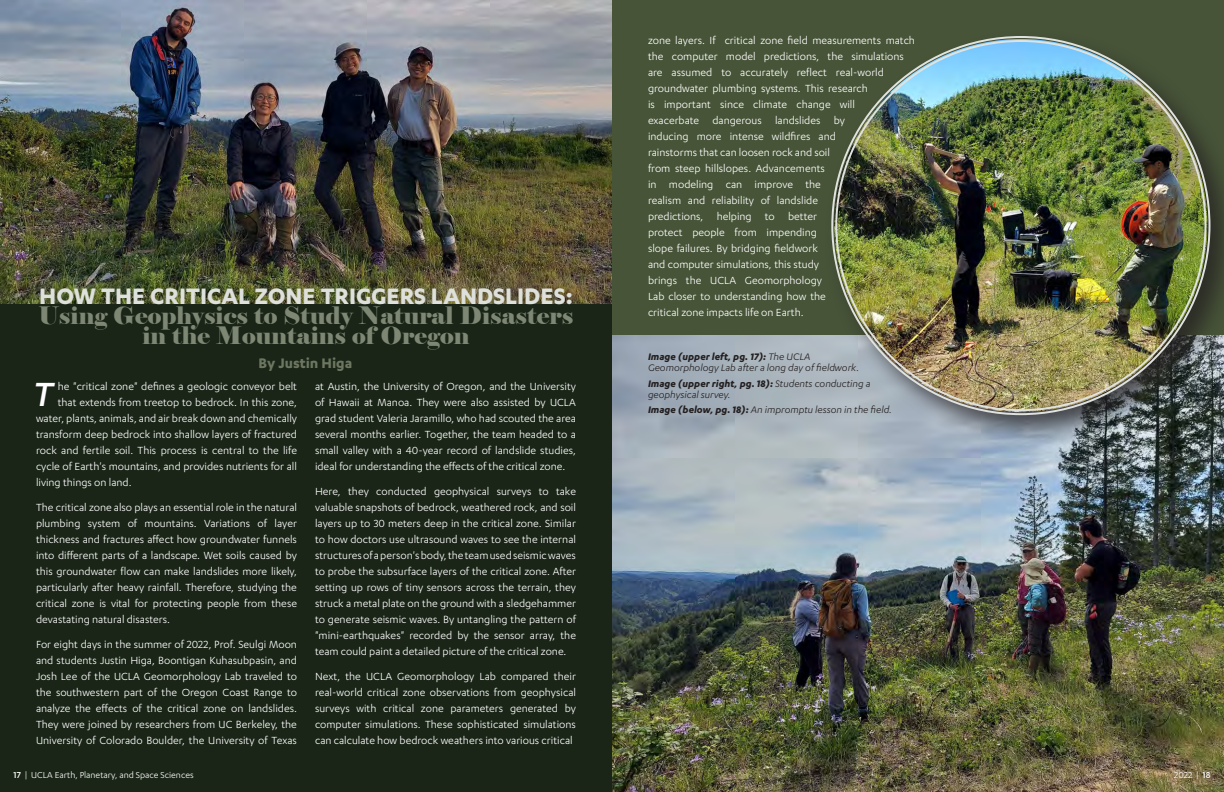
<style>
.page{position:relative;width:1224px;height:792px;background:#fff}
.page>*{position:absolute;margin:0;border:0;box-sizing:border-box;transform-origin:0 0}
.Article_Paragraph__K{font:italic 500 38.9px "Karbon";color:#fff}
.Article_Headings__Ka{font:700 26px "Karbon";color:#dee0db}
.Article_Headings__Ka-2{font:24px/20px "Elephant";color:#7e8774;text-align:center}
.Author_Name__Karbon{font:700 16px "Karbon";color:#6c7660}
.Article_Paragraph__K-2{font:12px/16px "Karbon";color:#fff;text-align:justify}
.Article_Paragraph__K-3{font:italic 11px/11px "Karbon";color:#231f20}
.t1{font:10px "Karbon";color:#fff}
.s1{font-weight:700}
.s2{font-weight:500}
</style>
<div class="page">
<div style="left:612px;top:0;width:612px;height:792px;background:#475438"></div>
<div style="left:0;top:0;width:612px;height:792px;background:#1a2517"></div>
<img style="left:0;top:0;width:612px;height:304px">
<img style="left:612px;top:335px;width:612px;height:457px">
<div style="left:824px;top:29px;width:400px;height:419px;background:#231f20;opacity:.75"></div>
<img style="left:834px;top:39px;width:374px;height:373px;border-radius:187px">
<p class="Article_Paragraph__K-2" style="left:648px;top:32px;width:269px;text-align:left">zone layers. If critical zone field measurements match the computer model predictions, the simulations are assumed to accurately reflect real-world groundwater plumbing systems. This research<br>is important since climate change will<br>exacerbate dangerous landslides by<br>inducing more intense wildfires and<br>rainstorms that can loosen rock and soil<br>from steep hillslopes. Advancements<br>in modeling can improve the<br>realism and reliability of landslide<br>predictions, helping to better<br>protect people from impending<br>slope failures. By bridging fieldwork<br>and computer simulations, this study<br>brings the UCLA Geomorphology<br>Lab closer to understanding how the<br>critical zone impacts life on Earth.</p>
<p class="Article_Headings__Ka" style="left:39px;top:281px;width:535px">HOW THE CRITICAL ZONE TRIGGERS LANDSLIDES:</p>
<p class="Article_Headings__Ka-2" style="left:38px;top:305px;width:537px">Using Geophysics to Study Natural Disasters in the Mountains of Oregon</p>
<p class="Author_Name__Karbon" style="left:259px;top:354px;width:95px">By Justin Higa</p>
<p class="Article_Paragraph__K-3" style="left:648px;top:351px;width:212px"><span class="s1">Image (upper left, pg. 17):</span> The UCLA<br>Geomorphology Lab after a long day of fieldwork.</p>
<p class="Article_Paragraph__K-3" style="left:648px;top:378px;width:224px"><span class="s1">Image (upper right, pg. 18):</span> Students conducting a geophysical survey.</p>
<p class="Article_Paragraph__K-3" style="left:648px;top:404px;width:245px"><span class="s1">Image (below, pg. 18):</span> An impromptu lesson in the field.</p>
<p class="Article_Paragraph__K-2" style="left:315px;top:378px;width:263px">at Austin, the University of Oregon, and the University of Hawaii at Manoa. They were also assisted by UCLA grad student Valeria Jaramillo, who had scouted the area several months earlier. Together, the team headed to a small valley with a 40-year record of landslide studies, ideal for understanding the effects of the critical zone.</p>
<p class="Article_Paragraph__K-2" style="left:315px;top:483px;width:263px">Here, they conducted geophysical surveys to take valuable snapshots of bedrock, weathered rock, and soil layers up to 30 meters deep in the critical zone. Similar to how doctors use ultrasound waves to see the internal structures of a person's body, the team used seismic waves to probe the subsurface layers of the critical zone. After setting up rows of tiny sensors across the terrain, they struck a metal plate on the ground with a sledgehammer to generate seismic waves. By untangling the pattern of "mini-earthquakes" recorded by the sensor array, the team could paint a detailed picture of the critical zone.</p>
<p class="Article_Paragraph__K-2" style="left:315px;top:668px;width:263px">Next, the UCLA Geomorphology Lab compared their real-world critical zone observations from geophysical surveys with critical zone parameters generated by computer simulations. These sophisticated simulations can calculate how bedrock weathers into various critical</p>
<p class="Article_Paragraph__K" style="left:34px;top:373px;width:21px">T</p>
<p class="Article_Paragraph__K-2" style="left:58px;top:378px;width:241px">he "critical zone" defines a geologic conveyor belt</p>
<p class="Article_Paragraph__K-2" style="left:58px;top:394px;width:241px">that extends from treetop to bedrock. In this zone,</p>
<p class="Article_Paragraph__K-2" style="left:36px;top:410px;width:262px">water, plants, animals, and air break down and chemically</p>
<p class="Article_Paragraph__K-2" style="left:36px;top:426px;width:262px">transform deep bedrock into shallow layers of fractured</p>
<p class="Article_Paragraph__K-2" style="left:36px;top:442px;width:263px">rock and fertile soil. This process is central to the life</p>
<p class="Article_Paragraph__K-2" style="left:36px;top:458px;width:262px">cycle of Earth's mountains, and provides nutrients for all</p>
<p class="Article_Paragraph__K-2" style="left:36px;top:474px;width:97px">living things on land.</p>
<p class="Article_Paragraph__K-2" style="left:36px;top:499px;width:263px">The critical zone also plays an essential role in the natural plumbing system of mountains. Variations of layer thickness and fractures affect how groundwater funnels into different parts of a landscape. Wet soils caused by this groundwater flow can make landslides more likely, particularly after heavy rainfall. Therefore, studying the critical zone is vital for protecting people from these devastating natural disasters.</p>
<p class="Article_Paragraph__K-2" style="left:36px;top:636px;width:263px">For eight days in the summer of 2022, Prof. Seulgi Moon and students Justin Higa, Boontigan Kuhasubpasin, and Josh Lee of the UCLA Geomorphology Lab traveled to the southwestern part of the Oregon Coast Range to analyze the effects of the critical zone on landslides.<br>They were joined by researchers from UC Berkeley, the University of Colorado Boulder, the University of Texas</p>
<p class="t1" style="left:14px;top:769px;width:182px"><span class="s2">17</span> | UCLA Earth, Planetary, and Space Sciences</p>
<p class="t1" style="left:1174px;top:769px;width:38px">2022 | <span class="s2">18</span></p>
</div>
